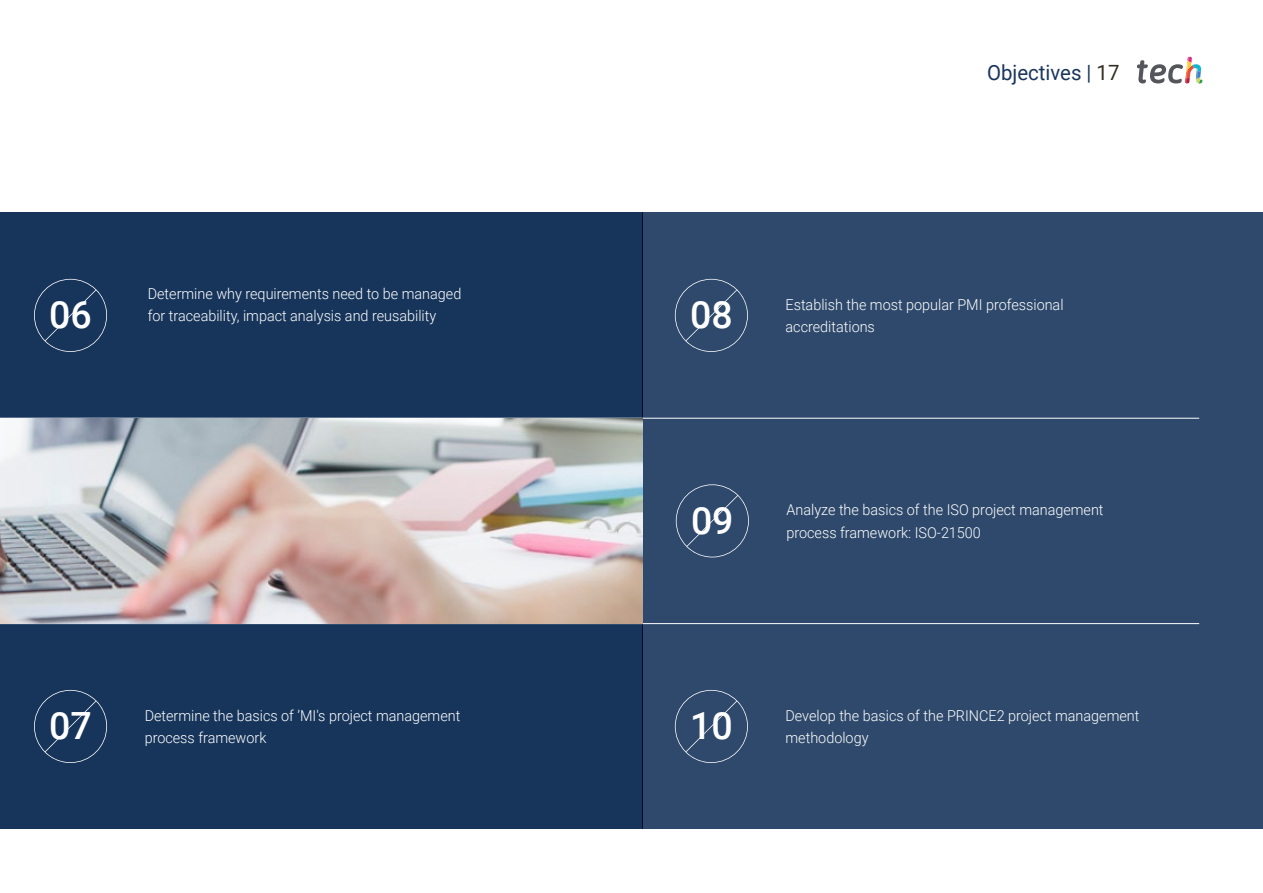
<style>
.page{position:relative;width:1263px;height:893px;background:#fff}
.page>*{position:absolute;margin:0;border:0;box-sizing:border-box;transform-origin:0 0}
.t1{font:500 37.5px "Roboto";color:#fff}
.t2{font:21px "Roboto";color:#1a355c}
.t3{font:300 15px/22.5px "Roboto";color:#fff;scale:.96 1}
.s1{color:#312e20}
</style>
<div class="page">
<div style="left:0;top:213px;width:642px;height:616px;background:#17355b"></div>
<div style="left:642px;top:213px;width:621px;height:616px;background:#2e496b"></div>
<svg style="left:34px;top:279px;width:73px;height:73px"></svg>
<svg style="left:675px;top:279px;width:73px;height:73px"></svg>
<hr style="left:0;top:418px;width:1199px;height:1px;background:#fff">
<hr style="left:0;top:623px;width:1199px;height:1px;background:#fff">
<svg style="left:1137px;top:57px;width:65px;height:27px"></svg>
<img style="left:0;top:418px;width:642px;height:205px">
<svg style="left:676px;top:484px;width:73px;height:73px"></svg>
<svg style="left:675px;top:690px;width:73px;height:73px"></svg>
<svg style="left:34px;top:690px;width:73px;height:73px"></svg>
<h2 class="t2" style="left:987px;top:57px;width:134px">Objectives | <span class="s1">17</span></h2>
<p class="t3" style="left:148px;top:281px;width:328px">Determine why requirements need to be managed for traceability, impact analysis and reusability</p>
<p class="t3" style="left:785px;top:293px;width:291px">Establish the most popular PMI professional</p>
<h1 class="t1" style="left:49px;top:288px;width:44px">06</h1>
<h1 class="t1" style="left:690px;top:288px;width:44px">08</h1>
<p class="t3" style="left:785px;top:315px;width:95px">accreditations</p>
<h1 class="t1" style="left:49px;top:699px;width:44px">07</h1>
<p class="t3" style="left:145px;top:704px;width:330px">Determine the basics of ’MI's project management</p>
<p class="t3" style="left:145px;top:726px;width:128px">process framework</p>
<h1 class="t1" style="left:691px;top:494px;width:44px">09</h1>
<p class="t3" style="left:786px;top:498px;width:332px">Analyze the basics of the ISO project management</p>
<p class="t3" style="left:786px;top:521px;width:204px">process framework: ISO-21500</p>
<h1 class="t1" style="left:690px;top:699px;width:44px">10</h1>
<p class="t3" style="left:785px;top:704px;width:370px">Develop the basics of the PRINCE2 project management</p>
<p class="t3" style="left:785px;top:726px;width:88px">methodology</p>
</div>
